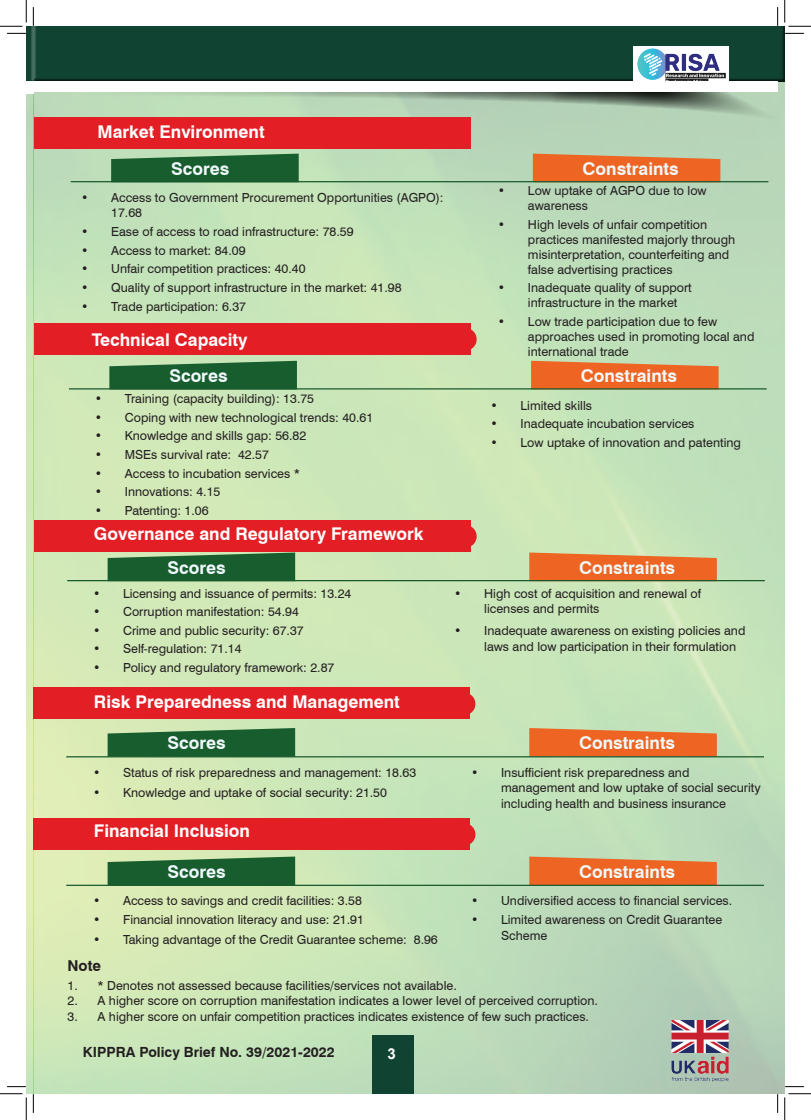
<style>
.page{position:relative;width:811px;height:1120px;background:#fff}
.page>*{position:absolute;margin:0;border:0;box-sizing:border-box;transform-origin:0 0}
.t1{font:700 17.5px "Swiss 721 BT";color:#fff}
.t2{font:700 17.5px "Swiss 721 BT";color:#f0f9fb}
.t3{font:700 15px "Swiss 721 BT";color:#231f20}
.t4{font:700 15px "Arial";color:#fff}
.t5{font:700 14px "Swiss 721 BT";color:#231f20}
.t6{font:12.5px/15px "Swiss 721 BT";color:#231f20}
</style>
<div class="page">
<img style="left:26px;top:128px;width:759px;height:965px">
<svg style="left:33px;top:84px;width:752px;height:44px;background:#a9c5aa"></svg>
<div style="left:33px;top:26px;width:752px;height:58px;background:#104331"></div>
<svg style="left:26px;top:94px;width:7px;height:35px"></svg>
<div style="left:26px;top:26px;width:8px;height:59px;background:#231f20;opacity:.75"></div>
<div style="left:372px;top:1034px;width:42px;height:59px;background:#104331"></div>
<img style="left:670px;top:1019px;width:59px;height:66px">
<div style="left:633px;top:46px;width:95px;height:41px;background:#fff"></div>
<img style="left:637px;top:48px;width:89px;height:33px">
<div style="left:33px;top:82px;width:744px;height:10px;background:#fff"></div>
<div style="left:26px;top:82px;width:7px;height:10px;background:#fff"></div>
<svg style="left:109px;top:360px;width:188px;height:28px;background:#2e6e3f"></svg>
<svg style="left:531px;top:360px;width:187px;height:28px;background:#e87335"></svg>
<div style="left:34px;top:323px;width:436px;height:31px;background:#e31f25"></div>
<div style="left:455px;top:328px;width:22px;height:22px;background:#e31f25;border-radius:50%"></div>
<div style="left:34px;top:520px;width:436px;height:31px;background:#e31f25"></div>
<div style="left:455px;top:525px;width:22px;height:22px;background:#e31f25;border-radius:50%"></div>
<div style="left:33px;top:687px;width:436px;height:31px;background:#e31f25"></div>
<div style="left:453px;top:692px;width:22px;height:22px;background:#e31f25;border-radius:50%"></div>
<div style="left:33px;top:818px;width:436px;height:31px;background:#e31f25"></div>
<div style="left:453px;top:823px;width:22px;height:22px;background:#e31f25;border-radius:50%"></div>
<hr style="left:69px;top:388px;width:697px;height:1px;background:#195a2d">
<div style="left:34px;top:117px;width:436px;height:31px;background:#e31f25"></div>
<svg style="left:111px;top:153px;width:188px;height:28px;background:#2c6d3e"></svg>
<svg style="left:533px;top:153px;width:187px;height:28px;background:#e77133"></svg>
<hr style="left:71px;top:181px;width:697px;height:1px;background:#195a2d">
<svg style="left:108px;top:552px;width:187px;height:28px;background:#2d6d3e"></svg>
<svg style="left:529px;top:552px;width:188px;height:28px;background:#e97334"></svg>
<hr style="left:67px;top:580px;width:698px;height:1px;background:#195a2d">
<svg style="left:108px;top:727px;width:187px;height:29px;background:#306f3f"></svg>
<svg style="left:529px;top:727px;width:188px;height:29px;background:#e87436"></svg>
<hr style="left:66px;top:756px;width:698px;height:1px;background:#195a2d">
<svg style="left:108px;top:856px;width:187px;height:28px;background:#2e6d3e"></svg>
<svg style="left:529px;top:856px;width:188px;height:28px;background:#e87234"></svg>
<hr style="left:66px;top:884px;width:698px;height:1px;background:#195a2d">
<svg style="left:7px;top:33px;width:19px;height:1px"></svg>
<svg style="left:785px;top:33px;width:19px;height:1px"></svg>
<svg style="left:33px;top:7px;width:1px;height:19px"></svg>
<svg style="left:33px;top:1093px;width:1px;height:19px"></svg>
<svg style="left:777px;top:7px;width:1px;height:19px"></svg>
<svg style="left:777px;top:1093px;width:1px;height:19px"></svg>
<svg style="left:0;top:0;width:27px;height:27px"></svg>
<svg style="left:0;top:1093px;width:27px;height:26px"></svg>
<svg style="left:784px;top:0;width:27px;height:27px"></svg>
<svg style="left:784px;top:1093px;width:27px;height:26px"></svg>
<h1 class="t1" style="left:97px;top:121px;width:169px">Market Environment</h1>
<h1 class="t2" style="left:171px;top:158px;width:60px">Scores</h1>
<h1 class="t2" style="left:582px;top:158px;width:98px">Constraints</h1>
<p class="t6" style="left:111px;top:190px;width:334px;text-indent:-30px">• Access to Government Procurement Opportunities (AGPO):<br>17.68</p>
<p class="t6" style="left:81px;top:223px;width:274px">• Ease of access to road infrastructure: 78.59</p>
<p class="t6" style="left:81px;top:242px;width:166px">• Access to market: 84.09</p>
<p class="t6" style="left:81px;top:260px;width:226px">• Unfair competition practices: 40.40</p>
<p class="t6" style="left:81px;top:279px;width:322px">• Quality of support infrastructure in the market: 41.98</p>
<p class="t6" style="left:81px;top:299px;width:166px">• Trade participation: 6.37</p>
<h1 class="t1" style="left:92px;top:329px;width:157px">Technical Capacity</h1>
<p class="t6" style="left:528px;top:183px;width:180px;text-indent:-30px">• Low uptake of AGPO due to low awareness</p>
<p class="t6" style="left:528px;top:216px;width:209px;text-indent:-30px">• High levels of unfair competition practices manifested majorly through misinterpretation, counterfeiting and false advertising practices</p>
<p class="t6" style="left:528px;top:280px;width:165px;text-indent:-30px">• Inadequate quality of support infrastructure in the market</p>
<p class="t6" style="left:528px;top:313px;width:228px;text-indent:-30px">• Low trade participation due to few approaches used in promoting local and international trade</p>
<h1 class="t2" style="left:169px;top:365px;width:60px">Scores</h1>
<h1 class="t2" style="left:581px;top:365px;width:98px">Constraints</h1>
<p class="t6" style="left:490px;top:397px;width:103px">• Limited skills</p>
<p class="t6" style="left:490px;top:415px;width:205px">• Inadequate incubation services</p>
<p class="t6" style="left:490px;top:434px;width:252px">• Low uptake of innovation and patenting</p>
<p class="t6" style="left:95px;top:391px;width:221px">• Training (capacity building): 13.75</p>
<p class="t6" style="left:95px;top:409px;width:280px">• Coping with new technological trends: 40.61</p>
<p class="t6" style="left:95px;top:428px;width:213px">• Knowledge and skills gap: 56.82</p>
<p class="t6" style="left:95px;top:446px;width:176px">• MSEs survival rate: 42.57</p>
<p class="t6" style="left:95px;top:465px;width:207px">• Access to incubation services *</p>
<p class="t6" style="left:95px;top:483px;width:127px">• Innovations: 4.15</p>
<p class="t6" style="left:95px;top:502px;width:115px">• Patenting: 1.06</p>
<h1 class="t1" style="left:94px;top:523px;width:331px">Governance and Regulatory Framework</h1>
<h1 class="t2" style="left:168px;top:556px;width:60px">Scores</h1>
<h1 class="t2" style="left:579px;top:556px;width:98px">Constraints</h1>
<p class="t6" style="left:484px;top:585px;width:218px;text-indent:-30px">• High cost of acquisition and renewal of licenses and permits</p>
<p class="t6" style="left:484px;top:621px;width:263px;line-height:16.2px;text-indent:-30px">• Inadequate awareness on existing policies and laws and low participation in their formulation</p>
<p class="t6" style="left:93px;top:585px;width:260px">• Licensing and issuance of permits: 13.24</p>
<p class="t6" style="left:93px;top:603px;width:207px">• Corruption manifestation: 54.94</p>
<p class="t6" style="left:93px;top:622px;width:212px">• Crime and public security: 67.37</p>
<p class="t6" style="left:93px;top:640px;width:150px">• Self-regulation: 71.14</p>
<p class="t6" style="left:93px;top:659px;width:243px">• Policy and regulatory framework: 2.87</p>
<h1 class="t1" style="left:94px;top:691px;width:307px">Risk Preparedness and Management</h1>
<h1 class="t2" style="left:168px;top:732px;width:60px">Scores</h1>
<h1 class="t2" style="left:579px;top:732px;width:98px">Constraints</h1>
<p class="t6" style="left:501px;top:764px;width:261px;text-indent:-30px">• Insufficient risk preparedness and management and low uptake of social security</p>
<p class="t6" style="left:501px;top:795px;width:226px">including health and business insurance</p>
<p class="t6" style="left:93px;top:764px;width:325px">• Status of risk preparedness and management: 18.63</p>
<p class="t6" style="left:93px;top:784px;width:295px">• Knowledge and uptake of social security: 21.50</p>
<h1 class="t1" style="left:94px;top:819px;width:158px">Financial Inclusion</h1>
<h1 class="t2" style="left:168px;top:860px;width:60px">Scores</h1>
<h1 class="t2" style="left:579px;top:860px;width:98px">Constraints</h1>
<p class="t6" style="left:471px;top:892px;width:263px">• Undiversified access to financial services.</p>
<p class="t6" style="left:501px;top:910px;width:223px;line-height:16.2px;text-indent:-30px">• Limited awareness on Credit Guarantee<br>Scheme</p>
<p class="t6" style="left:93px;top:892px;width:270px">• Access to savings and credit facilities: 3.58</p>
<p class="t6" style="left:93px;top:911px;width:272px">• Financial innovation literacy and use: 21.91</p>
<p class="t6" style="left:93px;top:930px;width:346px">• Taking advantage of the Credit Guarantee scheme: 8.96</p>
<p class="t3" style="left:67px;top:956px;width:35px">Note</p>
<p class="t6" style="left:67px;top:977px;width:391px">1. * Denotes not assessed because facilities/services not available.</p>
<p class="t6" style="left:67px;top:992px;width:532px">2. A higher score on corruption manifestation indicates a lower level of perceived corruption.</p>
<p class="t6" style="left:67px;top:1008px;width:523px">3. A higher score on unfair competition practices indicates existence of few such practices.</p>
<p class="t5" style="left:83px;top:1042px;width:253px">KIPPRA Policy Brief No. 39/2021-2022</p>
<p class="t4" style="left:387px;top:1043px;width:10px">3</p>
</div>
